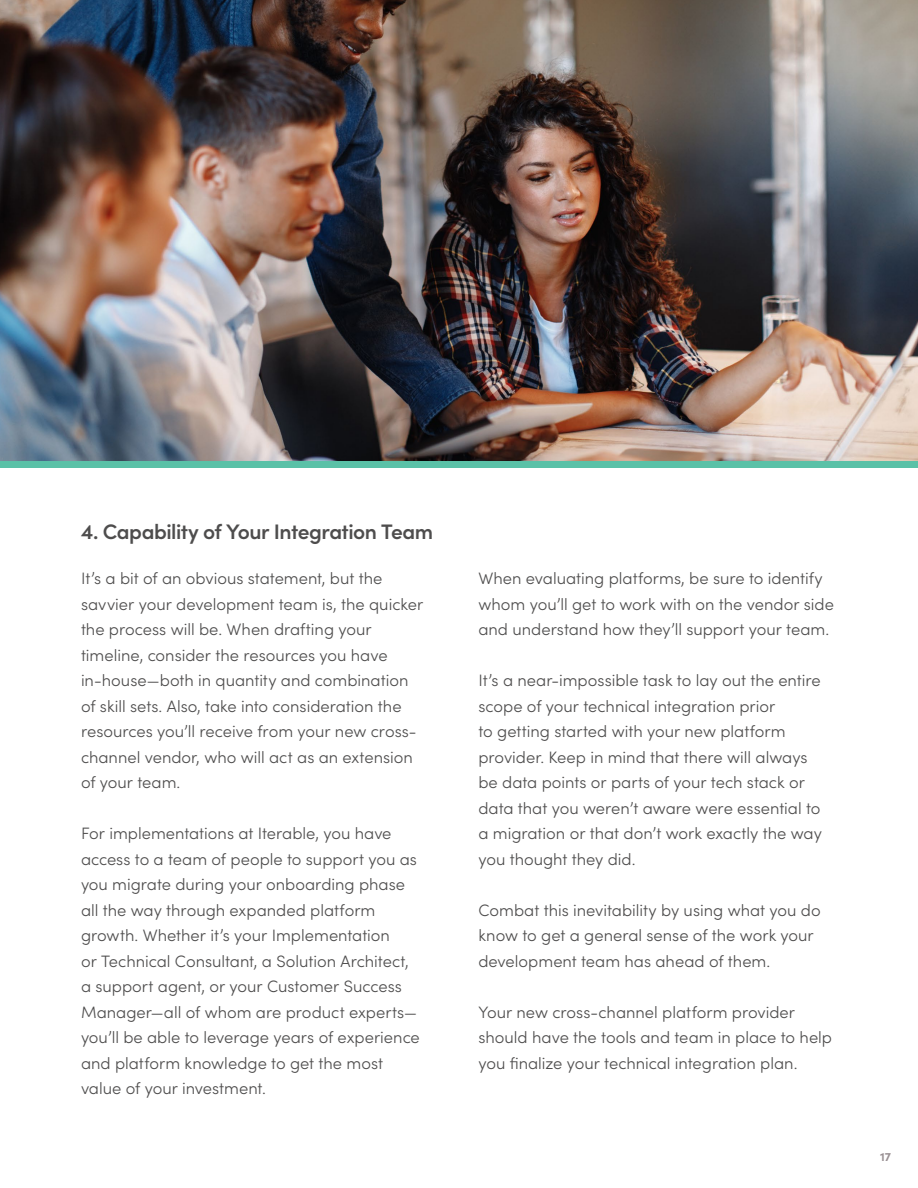
<style>
.page{position:relative;width:918px;height:1188px;background:#fff}
.page>*{position:absolute;margin:0;border:0;box-sizing:border-box;transform-origin:0 0}
.t1{font:600 21px "Sofia Pro";letter-spacing:-.025em;color:#4e4d4d}
.t2{font:300 16.5px/25.5px "Sofia Pro";color:#4e4d4d}
.t3{font:700 12px "Sofia Pro";color:#999093}
</style>
<div class="page">
<img style="left:0;top:0;width:918px;height:461px">
<div style="left:0;top:461px;width:918px;height:7px;background:#5ac1a7"></div>
<p class="t1" style="left:81px;top:515px;width:354px">4. Capability of Your Integration Team</p>
<p class="t2" style="left:81px;top:565px;width:344px">It’s a bit of an obvious statement, but the savvier your development team is, the quicker the process will be. When drafting your timeline, consider the resources you have in-house—both in quantity and combination of skill sets. Also, take into consideration the resources you’ll receive from your new cross&shy;channel vendor, who will act as an extension of your team.</p>
<p class="t2" style="left:81px;top:820px;width:340px">For implementations at Iterable, you have access to a team of people to support you as you migrate during your onboarding phase all the way through expanded platform growth. Whether it’s your Implementation<br>or Technical Consultant, a Solution Architect, a support agent, or your Customer Success Manager—all of whom are product experts— you’ll be able to leverage years of experience and platform knowledge to get the most value of your investment.</p>
<p class="t2" style="left:478px;top:565px;width:357px">When evaluating platforms, be sure to identify whom you’ll get to work with on the vendor side and understand how they’ll support your team.</p>
<p class="t2" style="left:478px;top:667px;width:345px">It’s a near-impossible task to lay out the entire scope of your technical integration prior<br>to getting started with your new platform provider. Keep in mind that there will always be data points or parts of your tech stack or data that you weren’t aware were essential to a migration or that don’t work exactly the way you thought they did.</p>
<p class="t2" style="left:478px;top:896px;width:344px">Combat this inevitability by using what you do know to get a general sense of the work your development team has ahead of them.</p>
<p class="t2" style="left:478px;top:998px;width:355px">Your new cross-channel platform provider should have the tools and team in place to help you finalize your technical integration plan.</p>
<p class="t3" style="left:880px;top:1148px;width:12px">17</p>
</div>
